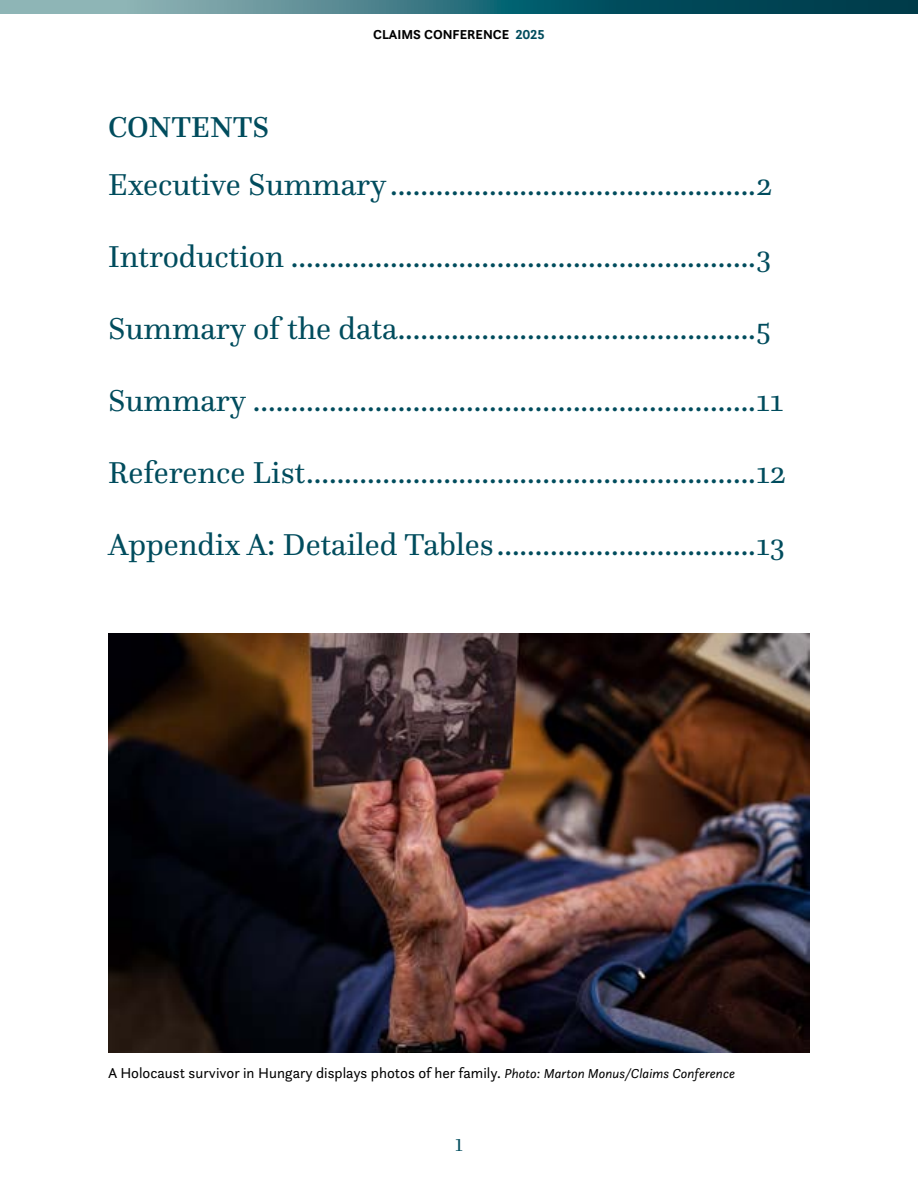
<style>
.page{position:relative;width:918px;height:1188px;background:#fff}
.page>*{position:absolute;margin:0;border:0;box-sizing:border-box;transform-origin:0 0}
.t1{font:31.5px "Questa";color:#004c5d}
.Heading_1{font:500 30px "Questa";color:#004c5d}
.t2{font:18px "Questa";color:#004c5d}
.t3{font:15px "Questa Sans";color:#000}
.t4{font:700 13.5px "Questa Sans";color:#000}
.s1{color:#004c5d}
.s2{font-style:italic;font-size:13.5px}
</style>
<div class="page">
<svg style="left:0;top:0;width:918px;height:14px;background:#38747e"></svg>
<img style="left:108px;top:633px;width:702px;height:420px">
<p class="t4" style="left:373px;top:26px;width:173px">CLAIMS CONFERENCE <span class="s1">2025</span></p>
<p class="Heading_1" style="left:108px;top:108px;width:163px">CONTENTS</p>
<p class="t1" style="left:108px;top:165px;width:666px">Executive Summary................................................2</p>
<p class="t1" style="left:108px;top:237px;width:665px">Introduction .............................................................3</p>
<p class="t1" style="left:108px;top:309px;width:664px">Summary of the data...............................................5</p>
<p class="t1" style="left:108px;top:381px;width:677px">Summary ..................................................................11</p>
<p class="t1" style="left:108px;top:453px;width:680px">Reference List...........................................................12</p>
<p class="t1" style="left:108px;top:525px;width:678px">Appendix A: Detailed Tables..................................13</p>
<p class="t3" style="left:108px;top:1063px;width:629px">A Holocaust survivor in Hungary displays photos of her family. <span class="s2">Photo: Marton Monus/Claims Conference</span></p>
<p class="t2" style="left:454px;top:1133px;width:11px">1</p>
</div>
